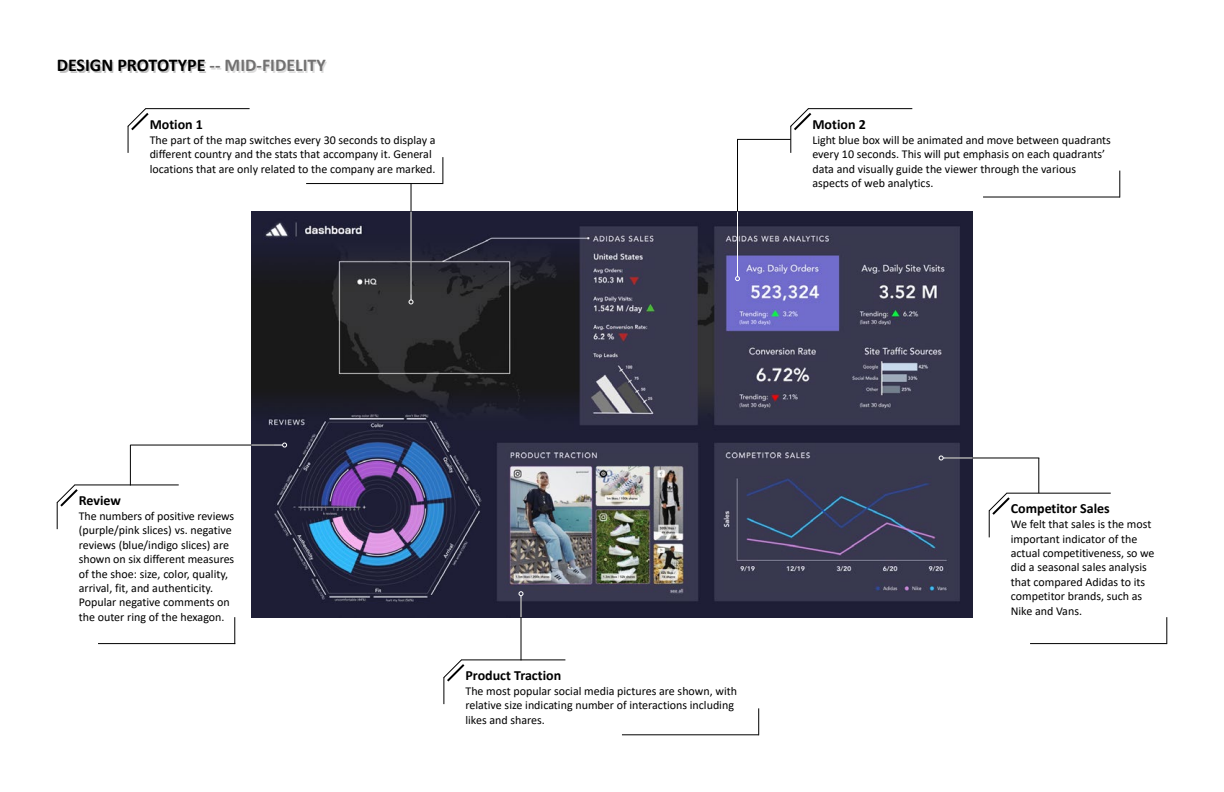
<style>
.page{position:relative;width:1224px;height:792px;background:#fff}
.page>*{position:absolute;margin:0;border:0;box-sizing:border-box;transform-origin:0 0}
.t1{font:700 18px "Calibri";color:#000}
.t2{font:700 14px "Calibri";color:#000}
.t3{font:12px/14.4px "Calibri";color:#000}
.s1{color:#727171}
</style>
<div class="page">
<img style="left:251px;top:212px;width:722px;height:405px">
<hr style="left:145px;top:108px;width:105px;height:1px;background:#000">
<svg style="left:127px;top:108px;width:24px;height:45px"></svg>
<hr style="left:306px;top:183px;width:137px;height:1px;background:#000">
<svg style="left:442px;top:157px;width:1px;height:27px"></svg>
<hr style="left:808px;top:108px;width:104px;height:1px;background:#000">
<svg style="left:789px;top:108px;width:24px;height:45px"></svg>
<hr style="left:983px;top:197px;width:137px;height:1px;background:#000">
<svg style="left:1119px;top:171px;width:1px;height:27px"></svg>
<hr style="left:461px;top:659px;width:104px;height:1px;background:#000">
<svg style="left:443px;top:659px;width:24px;height:45px"></svg>
<hr style="left:622px;top:734px;width:137px;height:1px;background:#000">
<svg style="left:758px;top:708px;width:1px;height:27px"></svg>
<hr style="left:74px;top:484px;width:105px;height:1px;background:#000">
<svg style="left:56px;top:484px;width:24px;height:45px"></svg>
<hr style="left:98px;top:643px;width:137px;height:1px;background:#000">
<svg style="left:234px;top:617px;width:1px;height:26px"></svg>
<hr style="left:1006px;top:493px;width:105px;height:1px;background:#000">
<svg style="left:988px;top:492px;width:24px;height:45px"></svg>
<hr style="left:1030px;top:643px;width:137px;height:1px;background:#000">
<svg style="left:1166px;top:617px;width:1px;height:27px"></svg>
<hr style="left:411px;top:184px;width:1px;height:111px;background:#000">
<hr style="left:411px;top:212px;width:1px;height:88px;background:#fff">
<svg style="left:409px;top:299px;width:5px;height:5px"></svg>
<hr style="left:737px;top:139px;width:1px;height:134px;background:#000">
<hr style="left:737px;top:139px;width:54px;height:1px;background:#000">
<hr style="left:737px;top:212px;width:1px;height:65px;background:#fff">
<svg style="left:735px;top:276px;width:5px;height:5px"></svg>
<hr style="left:130px;top:445px;width:144px;height:1px;background:#000">
<hr style="left:130px;top:445px;width:1px;height:40px;background:#000">
<hr style="left:251px;top:445px;width:32px;height:1px;background:#fff">
<svg style="left:282px;top:443px;width:5px;height:5px"></svg>
<hr style="left:521px;top:598px;width:1px;height:62px;background:#000">
<svg style="left:519px;top:591px;width:5px;height:26px"></svg>
<hr style="left:945px;top:457px;width:94px;height:1px;background:#000">
<hr style="left:1038px;top:458px;width:1px;height:35px;background:#000">
<hr style="left:943px;top:457px;width:30px;height:1px;background:#fff">
<svg style="left:939px;top:455px;width:5px;height:5px"></svg>
<h1 class="t1" style="left:58px;top:54px;width:271px">DESIGN PROTOTYPE <span class="s1">-- MID-FIDELITY</span></h1>
<p class="t2" style="left:150px;top:114px;width:55px">Motion 1</p>
<p class="t3" style="left:150px;top:132px;width:288px">The part of the map switches every 30 seconds to display a different country and the stats that accompany it. General locations that are only related to the company are marked.</p>
<p class="t2" style="left:812px;top:114px;width:55px">Motion 2</p>
<p class="t3" style="left:812px;top:132px;width:300px">Light blue box will be animated and move between quadrants every 10 seconds. This will put emphasis on each quadrants’ data and visually guide the viewer through the various aspects of web analytics.</p>
<p class="t2" style="left:79px;top:490px;width:44px">Review</p>
<p class="t3" style="left:79px;top:509px;width:157px">The numbers of positive reviews (purple/pink slices) vs. negative reviews (blue/indigo slices) are shown on six different measures of the shoe: size, color, quality, arrival, fit, and authenticity.<br>Popular negative comments on the outer ring of the hexagon.</p>
<p class="t2" style="left:465px;top:665px;width:97px">Product Traction</p>
<p class="t3" style="left:466px;top:684px;width:273px">The most popular social media pictures are shown, with relative size indicating number of interactions including likes and shares.</p>
<p class="t2" style="left:1011px;top:499px;width:101px">Competitor Sales</p>
<p class="t3" style="left:1011px;top:517px;width:145px">We felt that sales is the most important indicator of the actual competitiveness, so we did a seasonal sales analysis that compared Adidas to its competitor brands, such as<br>Nike and Vans.</p>
</div>
